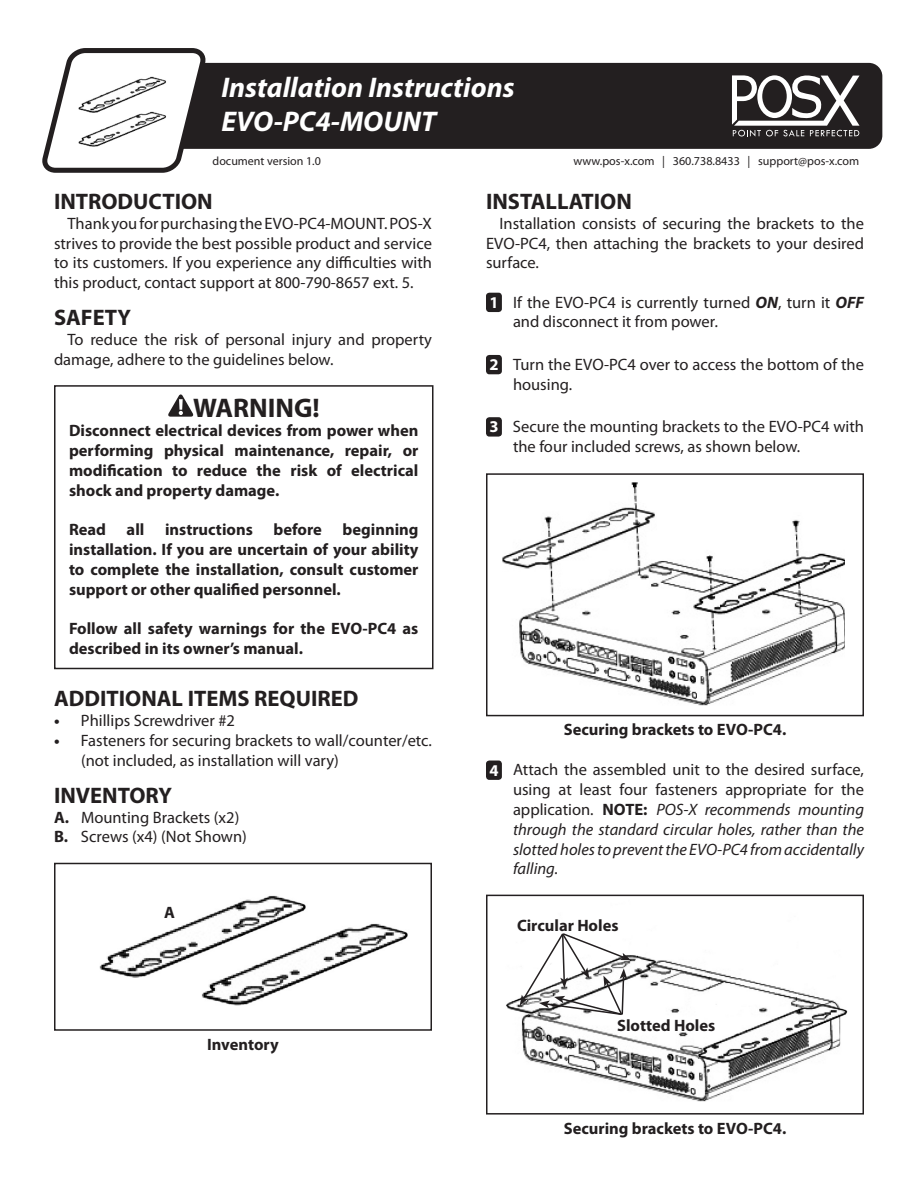
<style>
.page{position:relative;width:918px;height:1188px;background:#fff}
.page>*{position:absolute;margin:0;border:0;box-sizing:border-box;transform-origin:0 0}
.t1{font:italic 700 28.5px "Myriad Pro";color:#fff}
.t2{font:700 27px "Myriad Pro";color:#231f20}
.t3{font:700 22.5px "Myriad Pro";color:#231f20}
.Numbered_List{font:16.5px/19.8px "Myriad Pro";color:#231f20}
.No_Indent{font:700 16.5px/19.8px "Myriad Pro";color:#231f20;text-align:justify}
.Numbered_List-2{font:italic 16.5px/19.8px "Myriad Pro";color:#231f20;text-align:justify}
.t4{font:700 16.5px "Myriad Pro";color:#fff}
.Callouts{font:700 16.5px "Myriad Pro";color:#231f20}
.t5{font:12.15px "Myriad Pro";color:#231f20}
.t6{font:12px "Myriad Pro";color:#231f20}
.s1{font-weight:700}
.s2{font-weight:700;font-style:italic}
.s3{font-style:italic}
.s4{font-style:normal}
.s5{font-weight:700;font-style:normal}
</style>
<div class="page">
<svg style="left:168px;top:394px;width:26px;height:23px"></svg>
<div style="left:54px;top:385px;width:380px;height:284px;border:2px solid #231f20"></div>
<img style="left:100px;top:895px;width:206px;height:83px">
<div style="left:54px;top:863px;width:378px;height:168px;border:2px solid #231f20"></div>
<img style="left:201px;top:922px;width:207px;height:83px">
<div style="left:486px;top:293px;width:16px;height:19px;background:#231f20;border-radius:3px"></div>
<div style="left:486px;top:355px;width:16px;height:19px;background:#231f20;border-radius:3px"></div>
<div style="left:486px;top:417px;width:16px;height:20px;background:#231f20;border-radius:3px"></div>
<div style="left:486px;top:761px;width:16px;height:19px;background:#231f20;border-radius:3px"></div>
<img style="left:503px;top:483px;width:341px;height:222px">
<div style="left:486px;top:473px;width:378px;height:243px;border:2px solid #231f20"></div>
<img style="left:506px;top:955px;width:341px;height:147px">
<div style="left:486px;top:895px;width:378px;height:220px;border:2px solid #231f20"></div>
<div style="left:71px;top:63px;width:811px;height:86px;background:#231f20;border-radius:13px"></div>
<svg style="left:43px;top:48px;width:162px;height:125px"></svg>
<svg style="left:732px;top:75px;width:128px;height:62px"></svg>
<img style="left:78px;top:77px;width:89px;height:70px">
<svg style="left:520px;top:933px;width:111px;height:83px"></svg>
<p class="t1" style="left:221px;top:69px;width:295px">Installation Instructions</p>
<p class="t1" style="left:221px;top:103px;width:216px">EVO-PC4-MOUNT</p>
<p class="t6" style="left:213px;top:154px;width:110px">document version 1.0</p>
<p class="t5" style="left:573px;top:153px;width:287px">www.pos-x.com | 360.738.8433 | support@pos-x.com</p>
<p class="t3" style="left:54px;top:187px;width:160px">INTRODUCTION</p>
<p class="Numbered_List" style="left:54px;top:213px;width:379px;text-align:justify;text-indent:14px">Thank you for purchasing the EVO-PC4-MOUNT. POS-X strives to provide the best possible product and service to its customers. If you experience any difficulties with this product, contact support at 800-790-8657 ext. 5.</p>
<p class="t3" style="left:54px;top:303px;width:78px">SAFETY</p>
<p class="Numbered_List" style="left:54px;top:329px;width:380px;text-indent:14px">To reduce the risk of personal injury and property damage, adhere to the guidelines below.</p>
<p class="t2" style="left:193px;top:390px;width:128px">WARNING!</p>
<p class="No_Indent" style="left:69px;top:420px;width:351px">Disconnect electrical devices from power when performing physical maintenance, repair, or modification to reduce the risk of electrical shock and property damage.</p>
<p class="No_Indent" style="left:69px;top:519px;width:351px">Read all instructions before beginning installation. If you are uncertain of your ability to complete the installation, consult customer support or other qualified personnel.</p>
<p class="No_Indent" style="left:69px;top:618px;width:351px">Follow all safety warnings for the EVO-PC4 as described in its owner’s manual.</p>
<p class="t3" style="left:54px;top:684px;width:306px">ADDITIONAL ITEMS REQUIRED</p>
<p class="Numbered_List" style="left:54px;top:710px;width:183px"><span class="s1">•</span> Phillips Screwdriver #2</p>
<p class="Numbered_List" style="left:81px;top:730px;width:352px;text-indent:-27px"><span class="s1">•</span> Fasteners for securing brackets to wall/counter/etc. (not included, as installation will vary)</p>
<p class="t3" style="left:54px;top:781px;width:120px">INVENTORY</p>
<p class="Numbered_List" style="left:54px;top:807px;width:187px"><span class="s1">A.</span> Mounting Brackets (x2)</p>
<p class="Numbered_List" style="left:54px;top:827px;width:194px"><span class="s1">B.</span> Screws (x4) (Not Shown)</p>
<p class="Callouts" style="left:164px;top:902px;width:12px">A</p>
<p class="No_Indent" style="left:207px;top:1034px;width:73px">Inventory</p>
<p class="t3" style="left:486px;top:187px;width:147px">INSTALLATION</p>
<p class="Numbered_List" style="left:486px;top:213px;width:380px;text-align:justify;text-indent:14px">Installation consists of securing the brackets to the EVO-PC4, then attaching the brackets to your desired surface.</p>
<p class="t4" style="left:489px;top:291px;width:11px">1</p>
<p class="Numbered_List" style="left:513px;top:292px;width:353px">If the EVO-PC4 is currently turned <span class="s2">ON</span>, turn it <span class="s2">OFF </span>and disconnect it from power<span class="s3">.</span></p>
<p class="t4" style="left:489px;top:354px;width:11px">2</p>
<p class="Numbered_List" style="left:513px;top:354px;width:353px">Turn the EVO-PC4 over to access the bottom of the housing.</p>
<p class="t4" style="left:489px;top:416px;width:11px">3</p>
<p class="Numbered_List" style="left:513px;top:416px;width:352px">Secure the mounting brackets to the EVO-PC4 with the four included screws, as shown below.</p>
<p class="No_Indent" style="left:564px;top:719px;width:224px">Securing brackets to EVO-PC4.</p>
<p class="t4" style="left:489px;top:759px;width:11px">4</p>
<p class="Numbered_List-2" style="left:513px;top:760px;width:353px"><span class="s4">Attach the assembled unit to the desired surface, using at least four fasteners appropriate for the application.</span> <span class="s5">NOTE:</span> POS-X recommends mounting through the standard circular holes, rather than the slotted holes to prevent the EVO-PC4 from accidentally falling.</p>
<p class="No_Indent" style="left:517px;top:915px;width:103px">Circular Holes</p>
<p class="No_Indent" style="left:617px;top:1015px;width:100px">Slotted Holes</p>
<p class="No_Indent" style="left:564px;top:1118px;width:224px">Securing brackets to EVO-PC4.</p>
</div>
